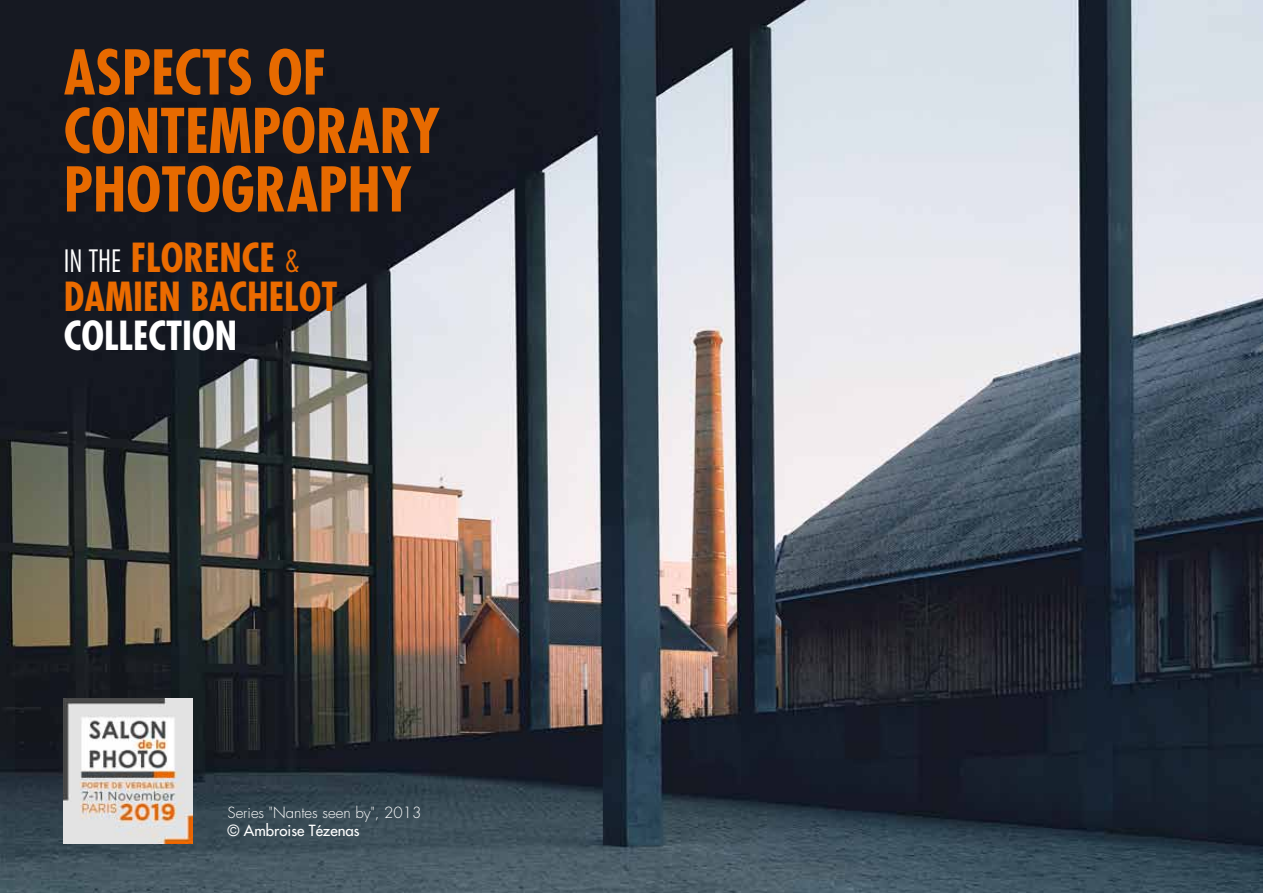
<style>
.page{position:relative;width:1263px;height:893px;background:#fff}
.page>*{position:absolute;margin:0;border:0;box-sizing:border-box;transform-origin:0 0}
.t1{font:700 condensed 60px/58.5px "Futura";color:#e76a00}
.t2{font:700 condensed 39px/39px "Futura";color:#eb6b00}
.t3{font:700 condensed 39px "Futura";color:#fff}
.t4{font:300 15px "Futura";color:#fff}
.t5{font:15px "Futura";color:#fff}
.s1{font-weight:300;font-size:30px;color:#fff}
.s2{font-weight:300;font-size:30px}
</style>
<div class="page">
<img style="left:0;top:0;width:1263px;height:893px">
<img style="left:64px;top:699px;width:129px;height:145px">
<p class="t1" style="left:64px;top:43px;width:378px">ASPECTS OF<br>CONTEMPORARY<br>PHOTOGRAPHY</p>
<p class="t2" style="left:64px;top:237px;width:275px"><span class="s1">IN THE</span> FLORENCE <span class="s2">&amp;<br></span>DAMIEN BACHELOT</p>
<p class="t3" style="left:64px;top:310px;width:175px">COLLECTION</p>
<p class="t4" style="left:227px;top:803px;width:195px">Series "Nantes seen by", 2013</p>
<p class="t5" style="left:227px;top:820px;width:134px">© Ambroise Tézenas</p>
</div>
